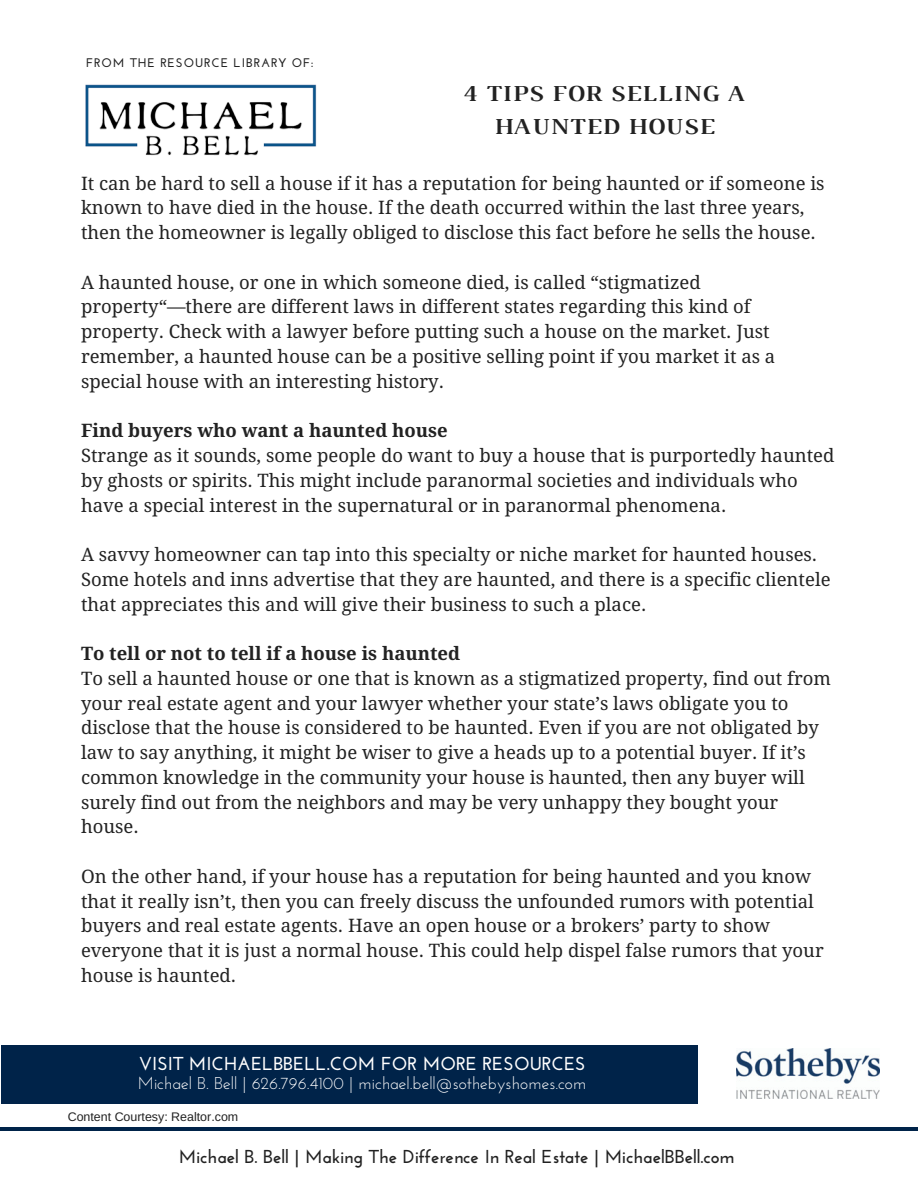
<style>
.page{position:relative;width:918px;height:1187px;background:#fff}
.page>*{position:absolute;margin:0;border:0;box-sizing:border-box;transform-origin:0 0}
.t1{font:700 23.4px/32.7px "Luthier";letter-spacing:.05em;color:#222;text-align:center}
.t2{font:700 18.75px "Josefin Sans";color:#222}
.t3{font:700 18.75px "Josefin Sans";color:#fff}
.t4{font:18.45px/24.8px "Droid Serif";color:#222}
.t5{font:700 18.45px "Droid Serif";color:#222}
.t6{font:17.1px "Josefin Sans";color:#fff}
.t7{font:12.45px "Arimo";color:#222}
.t8{font:700 12.45px "Josefin Sans";letter-spacing:.07em;color:#222}
</style>
<div class="page">
<hr style="left:0;top:1127px;width:918px;height:3px;background:#002349">
<img style="left:737px;top:1048px;width:143px;height:50px">
<img style="left:85px;top:84px;width:232px;height:72px">
<div style="left:1px;top:1045px;width:697px;height:58px;background:#002349"></div>
<p class="t8" style="left:86px;top:58px;width:229px">FROM THE RESOURCE LIBRARY OF:</p>
<p class="t1" style="left:463px;top:79px;width:283px">4 TIPS FOR SELLING A<br>HAUNTED HOUSE</p>
<p class="t4" style="left:81px;top:171px;width:745px">It can be hard to sell a house if it has a reputation for being haunted or if someone is known to have died in the house. If the death occurred within the last three years, then the homeowner is legally obliged to disclose this fact before he sells the house.</p>
<p class="t4" style="left:81px;top:270px;width:696px">A haunted house, or one in which someone died, is called “stigmatized property“—there are different laws in different states regarding this kind of property. Check with a lawyer before putting such a house on the market. Just remember, a haunted house can be a positive selling point if you market it as a special house with an interesting history.</p>
<p class="t5" style="left:81px;top:420px;width:368px">Find buyers who want a haunted house</p>
<p class="t4" style="left:81px;top:443px;width:755px">Strange as it sounds, some people do want to buy a house that is purportedly haunted by ghosts or spirits. This might include paranormal societies and individuals who have a special interest in the supernatural or in paranormal phenomena.</p>
<p class="t4" style="left:81px;top:542px;width:751px">A savvy homeowner can tap into this specialty or niche market for haunted houses.<br>Some hotels and inns advertise that they are haunted, and there is a specific clientele that appreciates this and will give their business to such a place.</p>
<p class="t5" style="left:81px;top:643px;width:381px">To tell or not to tell if a house is haunted</p>
<p class="t4" style="left:81px;top:666px;width:752px">To sell a haunted house or one that is known as a stigmatized property, find out from your real estate agent and your lawyer whether your state’s laws obligate you to disclose that the house is considered to be haunted. Even if you are not obligated by law to say anything, it might be wiser to give a heads up to a potential buyer. If it’s common knowledge in the community your house is haunted, then any buyer will surely find out from the neighbors and may be very unhappy they bought your house.</p>
<p class="t4" style="left:81px;top:864px;width:744px">On the other hand, if your house has a reputation for being haunted and you know that it really isn’t, then you can freely discuss the unfounded rumors with potential buyers and real estate agents. Have an open house or a brokers’ party to show everyone that it is just a normal house. This could help dispel false rumors that your house is haunted.</p>
<p class="t3" style="left:139px;top:1056px;width:449px">VISIT MICHAELBBELL.COM FOR MORE RESOURCES</p>
<p class="t6" style="left:138px;top:1075px;width:450px">Michael B. Bell | 626.796.4100 | michael.bell@sothebyshomes.com</p>
<p class="t7" style="left:68px;top:1109px;width:172px">Content Courtesy: Realtor.com</p>
<p class="t2" style="left:179px;top:1148px;width:557px">Michael B. Bell | Making The Difference In Real Estate | MichaelBBell.com</p>
</div>
